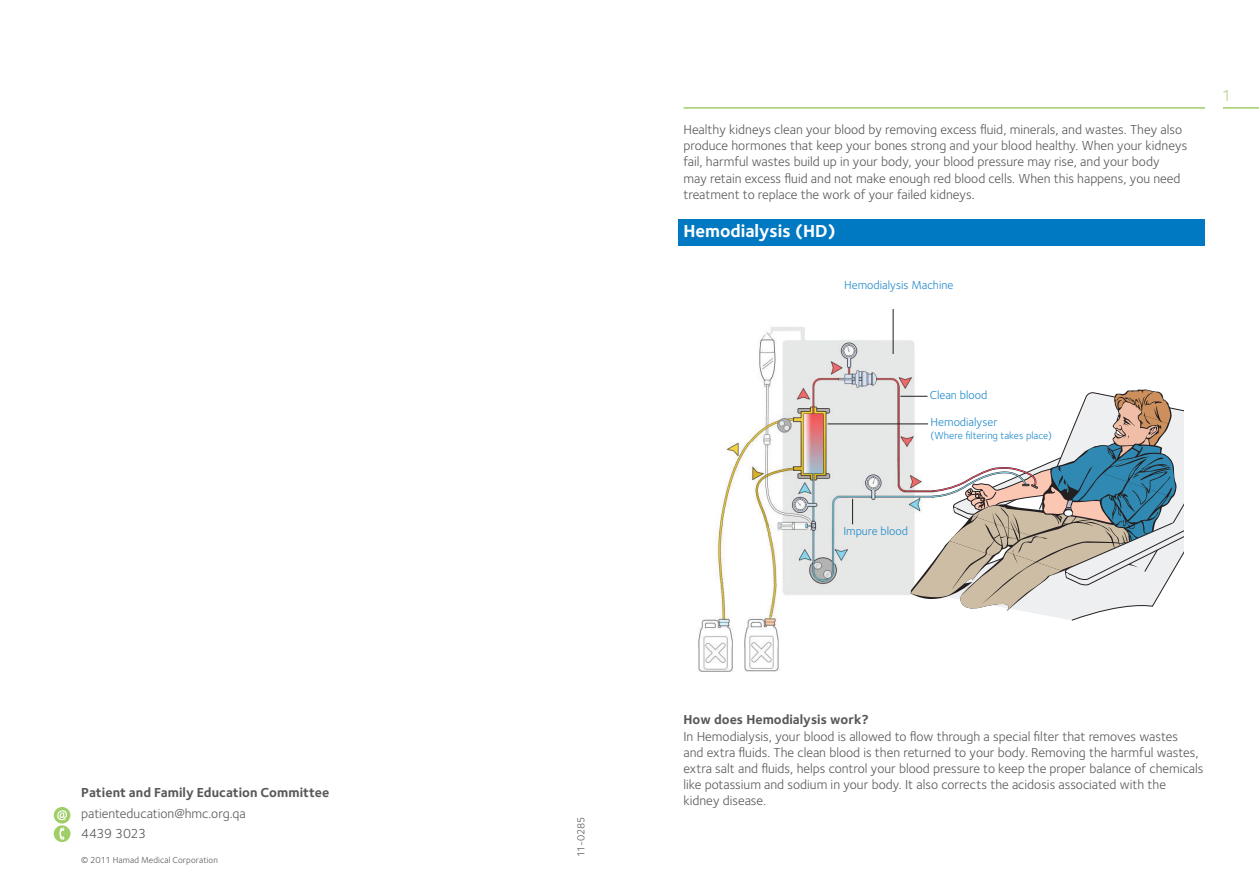
<style>
.page{position:relative;width:1259px;height:893px;background:#fff}
.page>*{position:absolute;margin:0;border:0;box-sizing:border-box;transform-origin:0 0}
.t1{font:700 18px "Foundry Sterling";color:#fff}
.Inner_-_Body{font:16.5px "Foundry Sterling";color:#b2d684}
.Inner_-_Body-2{font:13.5px/16.2px "Foundry Sterling";color:#57585a}
.Inner_-_Body-3{font:700 13.5px "Foundry Sterling";color:#57585a}
.Inner_-_Body-4{font:13.5px "Foundry Sterling";letter-spacing:-.025em;color:#57585a}
.t2{font:12px "Foundry Sterling";color:#1e89ca}
.t3{font:10.5px "Foundry Sterling";color:#1e89ca}
.Inner_-_Body-5{font:10.5px "Foundry Sterling";letter-spacing:-.03em;color:#57585a}
.Inner_-_Body-6{font:9px "Foundry Sterling";letter-spacing:.01em;color:#57585a}
</style>
<div class="page">
<hr style="left:683px;top:107px;width:522px;height:2px;background:#9fce66">
<hr style="left:1223px;top:107px;width:36px;height:2px;background:#9fce66">
<div style="left:678px;top:219px;width:527px;height:27px;background:#0079c2"></div>
<img style="left:697px;top:320px;width:218px;height:352px">
<hr style="left:827px;top:423px;width:101px;height:1px;background:#231f20">
<hr style="left:892px;top:309px;width:1px;height:45px;background:#231f20">
<svg style="left:852px;top:499px;width:1px;height:25px"></svg>
<svg style="left:900px;top:390px;width:284px;height:223px"></svg>
<div style="left:54px;top:807px;width:16px;height:16px;background:#9fce66;border-radius:50%"></div>
<svg style="left:57px;top:810px;width:10px;height:10px"></svg>
<div style="left:54px;top:825px;width:16px;height:17px;background:#9fce66;border-radius:50%"></div>
<svg style="left:59px;top:828px;width:5px;height:12px"></svg>
<p class="Inner_-_Body-3" style="left:81px;top:784px;width:250px">Patient and Family Education Committee</p>
<p class="Inner_-_Body-2" style="left:81px;top:805px;width:166px">patienteducation@hmc.org.qa</p>
<p class="Inner_-_Body-4" style="left:81px;top:824px;width:66px">4439 3023</p>
<p class="Inner_-_Body-6" style="left:81px;top:854px;width:138px">© 2011 Hamad Medical Corporation</p>
<p class="Inner_-_Body-5" style="left:573px;top:857px;width:42px;rotate:-90deg">11-0285</p>
<p class="Inner_-_Body-2" style="left:683px;top:121px;width:505px">Healthy kidneys clean your blood by removing excess fluid, minerals, and wastes. They also produce hormones that keep your bones strong and your blood healthy. When your kidneys fail, harmful wastes build up in your body, your blood pressure may rise, and your body<br>may retain excess fluid and not make enough red blood cells. When this happens, you need treatment to replace the work of your failed kidneys.</p>
<p class="t1" style="left:683px;top:220px;width:154px">Hemodialysis (HD)</p>
<p class="t2" style="left:844px;top:276px;width:111px">Hemodialysis Machine</p>
<p class="Inner_-_Body" style="left:1222px;top:84px;width:11px">1</p>
<p class="t2" style="left:930px;top:387px;width:59px">Clean blood</p>
<p class="t2" style="left:930px;top:413px;width:68px">Hemodialyser</p>
<p class="t3" style="left:930px;top:428px;width:123px">(Where filtering takes place)</p>
<p class="t2" style="left:843px;top:522px;width:66px">Impure blood</p>
<p class="Inner_-_Body-3" style="left:683px;top:712px;width:187px">How does Hemodialysis work?</p>
<p class="Inner_-_Body-2" style="left:683px;top:728px;width:521px">In Hemodialysis, your blood is allowed to flow through a special filter that removes wastes<br>and extra fluids. The clean blood is then returned to your body. Removing the harmful wastes, extra salt and fluids, helps control your blood pressure to keep the proper balance of chemicals like potassium and sodium in your body. It also corrects the acidosis associated with the kidney disease.</p>
</div>
